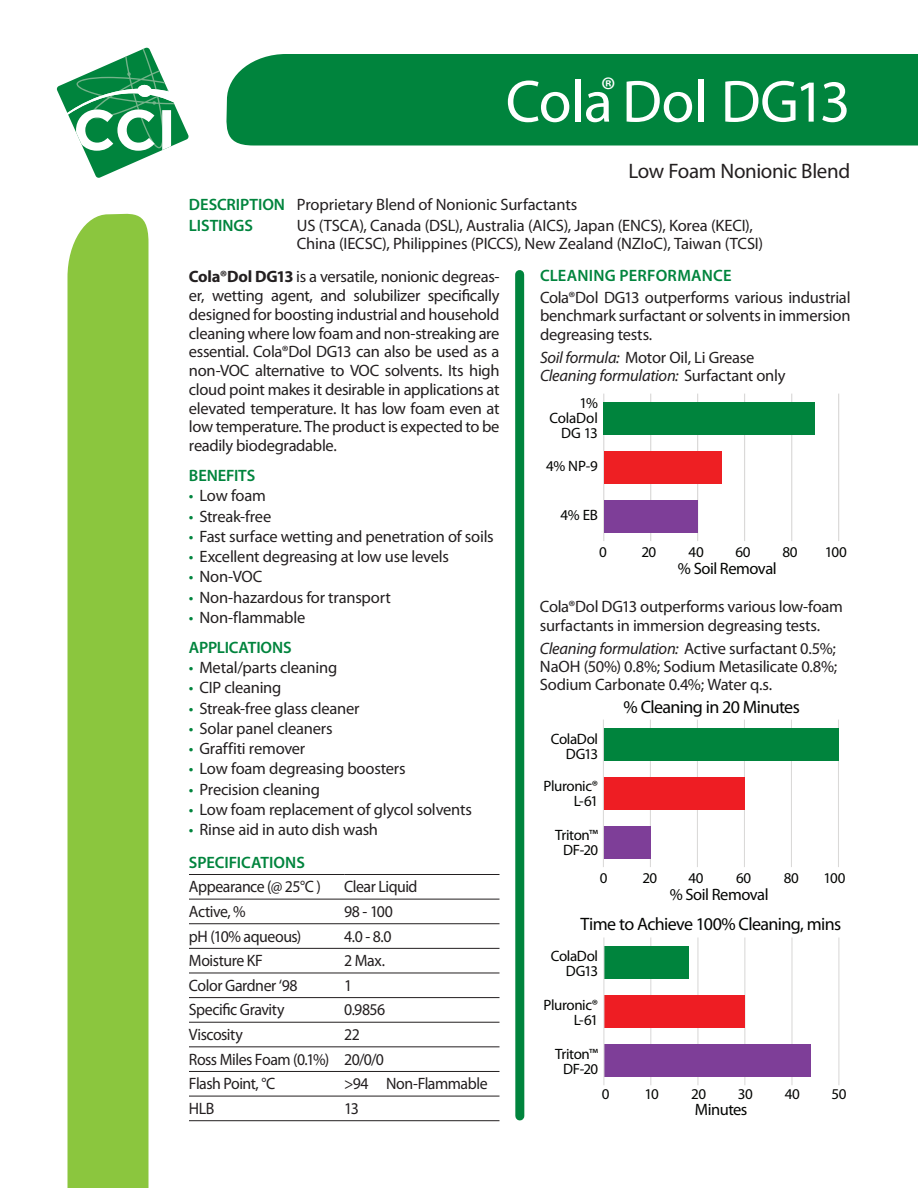
<style>
.page{position:relative;width:918px;height:1188px;background:#fff}
.page>*{position:absolute;margin:0;border:0;box-sizing:border-box;transform-origin:0 0}
.t1{font:60px "Myriad Pro";letter-spacing:-.015em;color:#fff}
.t2{font:21px "Myriad Pro";letter-spacing:-.015em;color:#231f20}
.t3{font:18px "Myriad Pro";letter-spacing:-.035em;color:#040503}
.t4{font:16.5px/18.8px "Myriad Pro";letter-spacing:-.015em;color:#231f20}
.t5{font:16.5px "Myriad Pro";letter-spacing:-.015em;color:#231f20;scale:.96 1}
.t6{font:italic 16.5px/18px "Myriad Pro";letter-spacing:-.02em;color:#231f20}
.t7{font:16.5px/24.6px "Myriad Pro";letter-spacing:-.035em;color:#231f20;scale:.96 1}
.t8{font:16.5px "Myriad Pro";letter-spacing:-.025em;color:#040503}
.t9{font:600 16.5px "Myriad Pro";letter-spacing:.005em;color:#00843d}
.t10{font:15px/15px "Myriad Pro";letter-spacing:-.025em;color:#040503;text-align:right}
.s1{font-weight:600;color:#00843d}
.s2{font-weight:700}
.s3{color:#00843d}
.s4{font-style:normal}
.s5{font-style:italic}
</style>
<div class="page">
<div style="left:226px;top:54px;width:692px;height:92px;background:#00843d"></div>
<svg style="left:56px;top:47px;width:133px;height:131px"></svg>
<div style="left:68px;top:213px;width:80px;height:975px;background:#8bc63e"></div>
<div style="left:515px;top:274px;width:9px;height:842px;background:#00843d"></div>
<hr style="left:344px;top:874px;width:155px;height:1px;background:#231f20">
<hr style="left:189px;top:899px;width:311px;height:1px;background:#231f20">
<hr style="left:189px;top:923px;width:311px;height:1px;background:#231f20">
<hr style="left:189px;top:948px;width:311px;height:1px;background:#231f20">
<hr style="left:189px;top:973px;width:311px;height:1px;background:#231f20">
<hr style="left:189px;top:997px;width:311px;height:1px;background:#231f20">
<hr style="left:189px;top:1022px;width:311px;height:1px;background:#231f20">
<hr style="left:189px;top:1046px;width:311px;height:1px;background:#231f20">
<hr style="left:189px;top:1071px;width:311px;height:1px;background:#231f20">
<hr style="left:189px;top:1096px;width:311px;height:1px;background:#231f20">
<hr style="left:189px;top:1120px;width:311px;height:1px;background:#231f20">
<hr style="left:189px;top:874px;width:155px;height:1px;background:#231f20">
<hr style="left:838px;top:394px;width:1px;height:147px;background:#dad9d8">
<hr style="left:791px;top:394px;width:1px;height:147px;background:#dad9d8">
<hr style="left:744px;top:394px;width:1px;height:147px;background:#dad9d8">
<hr style="left:697px;top:394px;width:1px;height:147px;background:#dad9d8">
<hr style="left:650px;top:394px;width:1px;height:147px;background:#dad9d8">
<hr style="left:603px;top:394px;width:1px;height:147px;background:#dad9d8">
<div style="left:604px;top:500px;width:94px;height:33px;background:#7e3e98"></div>
<div style="left:604px;top:451px;width:117px;height:33px;background:#ee1f23"></div>
<div style="left:604px;top:402px;width:211px;height:33px;background:#00843d"></div>
<hr style="left:838px;top:720px;width:1px;height:147px;background:#dad9d8">
<hr style="left:791px;top:720px;width:1px;height:147px;background:#dad9d8">
<hr style="left:744px;top:720px;width:1px;height:147px;background:#dad9d8">
<hr style="left:697px;top:720px;width:1px;height:147px;background:#dad9d8">
<hr style="left:650px;top:720px;width:1px;height:147px;background:#dad9d8">
<div style="left:603px;top:826px;width:47px;height:33px;background:#7e3e98"></div>
<div style="left:603px;top:777px;width:141px;height:33px;background:#ee1d23"></div>
<div style="left:603px;top:728px;width:235px;height:32px;background:#00843d"></div>
<hr style="left:603px;top:720px;width:1px;height:147px;background:#dad9d8">
<hr style="left:838px;top:937px;width:1px;height:148px;background:#dad9d8">
<hr style="left:791px;top:937px;width:2px;height:148px;background:#dad9d8">
<hr style="left:744px;top:937px;width:1px;height:148px;background:#dad9d8">
<hr style="left:697px;top:937px;width:1px;height:148px;background:#dad9d8">
<hr style="left:650px;top:937px;width:1px;height:148px;background:#dad9d8">
<div style="left:604px;top:1044px;width:207px;height:33px;background:#7e3e98"></div>
<div style="left:604px;top:995px;width:141px;height:33px;background:#ee1d23"></div>
<div style="left:604px;top:946px;width:84px;height:33px;background:#00843d"></div>
<hr style="left:603px;top:937px;width:1px;height:148px;background:#dad9d8">
<h1 class="t1" style="left:506px;top:79px;width:346px">Cola<sup>®</sup> Dol DG13</h1>
<p class="t2" style="left:629px;top:163px;width:223px">Low Foam Nonionic Blend</p>
<p class="t4" style="left:189px;top:196px;width:390px;line-height:21px"><span class="s1">DESCRIPTION</span> Proprietary Blend of Nonionic Surfactants<br><span class="s1">LISTINGS</span></p>
<p class="t4" style="left:297px;top:218px;width:468px;line-height:18px">US (TSCA), Canada (DSL), Australia (AICS), Japan (ENCS), Korea (KECI),<br>China (IECSC), Philippines (PICCS), New Zealand (NZIoC), Taiwan (TCSI)</p>
<p class="t4" style="left:189px;top:269px;width:312px;text-align:justify"><span class="s2">Cola®Dol DG13</span> is a versatile, nonionic degreas&shy;er, wetting agent, and solubilizer specifically designed for boosting industrial and household cleaning where low foam and non-streaking are essential. Cola®Dol DG13 can also be used as a non-VOC alternative to VOC solvents. Its high cloud point makes it desirable in applications at elevated temperature. It has low foam even at low temperature. The product is expected to be readily biodegradable.</p>
<p class="t9" style="left:189px;top:469px;width:68px">BENEFITS</p>
<p class="t4" style="left:189px;top:488px;width:78px"><span class="s3">•</span> Low foam</p>
<p class="t4" style="left:189px;top:508px;width:84px"><span class="s3">•</span> Streak-free</p>
<p class="t4" style="left:189px;top:529px;width:306px"><span class="s3">•</span> Fast surface wetting and penetration of soils</p>
<p class="t4" style="left:189px;top:549px;width:261px"><span class="s3">•</span> Excellent degreasing at low use levels</p>
<p class="t4" style="left:189px;top:569px;width:75px"><span class="s3">•</span> Non-VOC</p>
<p class="t4" style="left:189px;top:589px;width:203px"><span class="s3">•</span> Non-hazardous for transport</p>
<p class="t4" style="left:189px;top:604px;width:118px;line-height:30px"><span class="s3">•</span> Non-flammable<br><span class="s1">APPLICATIONS</span></p>
<p class="t4" style="left:189px;top:660px;width:150px"><span class="s3">•</span> Metal/parts cleaning</p>
<p class="t4" style="left:189px;top:680px;width:94px"><span class="s3">•</span> CIP cleaning</p>
<p class="t4" style="left:189px;top:700px;width:172px"><span class="s3">•</span> Streak-free glass cleaner</p>
<p class="t4" style="left:189px;top:721px;width:145px"><span class="s3">•</span> Solar panel cleaners</p>
<p class="t4" style="left:189px;top:741px;width:118px"><span class="s3">•</span> Graffiti remover</p>
<p class="t4" style="left:189px;top:761px;width:218px"><span class="s3">•</span> Low foam degreasing boosters</p>
<p class="t4" style="left:189px;top:781px;width:132px"><span class="s3">•</span> Precision cleaning</p>
<p class="t4" style="left:189px;top:802px;width:285px"><span class="s3">•</span> Low foam replacement of glycol solvents</p>
<p class="t4" style="left:189px;top:815px;width:191px;line-height:33px"><span class="s3">•</span> Rinse aid in auto dish wash<br><span class="s1">SPECIFICATIONS</span></p>
<p class="t5" style="left:189px;top:881px;width:139px">Appearance (@ 25°C )</p>
<p class="t5" style="left:344px;top:881px;width:78px">Clear Liquid</p>
<p class="t5" style="left:189px;top:905px;width:61px">Active, %</p>
<p class="t5" style="left:344px;top:905px;width:52px">98 - 100</p>
<p class="t5" style="left:189px;top:930px;width:119px">pH (10% aqueous)</p>
<p class="t5" style="left:344px;top:930px;width:51px">4.0 - 8.0</p>
<p class="t5" style="left:189px;top:954px;width:78px">Moisture KF</p>
<p class="t5" style="left:344px;top:954px;width:44px">2 Max.</p>
<p class="t5" style="left:189px;top:979px;width:115px">Color Gardner ‘98</p>
<p class="t5" style="left:344px;top:979px;width:10px">1</p>
<p class="t5" style="left:189px;top:1004px;width:101px">Specific Gravity</p>
<p class="t5" style="left:344px;top:1004px;width:44px">0.9856</p>
<p class="t5" style="left:189px;top:1028px;width:58px">Viscosity</p>
<p class="t7" style="left:189px;top:1024px;width:205px;text-indent:155px">22<br>Ross Miles Foam (0.1%) 20/0/0<br>Flash Point, °C</p>
<p class="t5" style="left:344px;top:1078px;width:151px">&gt;94 Non-Flammable</p>
<p class="t5" style="left:189px;top:1102px;width:28px">HLB</p>
<p class="t5" style="left:344px;top:1102px;width:17px">13</p>
<p class="t9" style="left:540px;top:269px;width:193px">CLEANING PERFORMANCE</p>
<p class="t4" style="left:540px;top:289px;width:312px;text-align:justify">Cola®Dol DG13 outperforms various industrial benchmark surfactant or solvents in immersion degreasing tests.</p>
<p class="t6" style="left:540px;top:350px;width:247px">Soil formula: <span class="s4">Motor Oil, Li Grease<br></span>Cleaning formulation: <span class="s4">Surfactant only</span></p>
<p class="t10" style="left:549px;top:396px;width:50px">1%<br>ColaDol<br>DG 13</p>
<p class="t10" style="left:546px;top:459px;width:53px">4% NP-9</p>
<p class="t10" style="left:561px;top:508px;width:39px">4% EB</p>
<p class="t10" style="left:599px;top:544px;width:9px">0</p>
<p class="t10" style="left:641px;top:544px;width:16px">20</p>
<p class="t10" style="left:688px;top:544px;width:17px">40</p>
<p class="t10" style="left:735px;top:544px;width:17px">60</p>
<p class="t10" style="left:782px;top:544px;width:17px">80</p>
<p class="t10" style="left:825px;top:544px;width:24px">100</p>
<p class="t8" style="left:678px;top:559px;width:100px">% Soil Removal</p>
<p class="t4" style="left:540px;top:599px;width:305px">Cola®Dol DG13 outperforms various low-foam surfactants in immersion degreasing tests.</p>
<p class="t4" style="left:540px;top:641px;width:299px;line-height:18px;text-align:justify"><span class="s5">Cleaning formulation:</span> Active surfactant 0.5%; NaOH (50%) 0.8%; Sodium Metasilicate 0.8%; Sodium Carbonate 0.4%; Water q.s.</p>
<p class="t10" style="left:551px;top:731px;width:49px">ColaDol<br>DG13</p>
<p class="t10" style="left:544px;top:779px;width:56px">Pluronic®<br>L-61</p>
<p class="t10" style="left:555px;top:827px;width:44px;text-align:center">Triton™<br>DF-20</p>
<p class="t3" style="left:624px;top:696px;width:178px">% Cleaning in 20 Minutes</p>
<p class="t10" style="left:600px;top:870px;width:9px">0</p>
<p class="t10" style="left:642px;top:870px;width:16px">20</p>
<p class="t10" style="left:688px;top:870px;width:17px">40</p>
<p class="t10" style="left:736px;top:870px;width:17px">60</p>
<p class="t10" style="left:784px;top:870px;width:17px">80</p>
<p class="t10" style="left:824px;top:870px;width:23px">100</p>
<p class="t8" style="left:670px;top:885px;width:100px">% Soil Removal</p>
<p class="t3" style="left:581px;top:913px;width:262px">Time to Achieve 100% Cleaning, mins</p>
<p class="t10" style="left:551px;top:948px;width:49px">ColaDol<br>DG13</p>
<p class="t10" style="left:544px;top:997px;width:56px">Pluronic®<br>L-61</p>
<p class="t10" style="left:555px;top:1046px;width:44px;text-align:center">Triton™<br>DF-20</p>
<p class="t10" style="left:602px;top:1087px;width:9px">0</p>
<p class="t10" style="left:644px;top:1087px;width:16px">10</p>
<p class="t10" style="left:691px;top:1087px;width:16px">20</p>
<p class="t10" style="left:738px;top:1087px;width:16px">30</p>
<p class="t10" style="left:785px;top:1087px;width:17px">40</p>
<p class="t10" style="left:832px;top:1087px;width:16px">50</p>
<p class="t8" style="left:695px;top:1100px;width:54px">Minutes</p>
</div>
